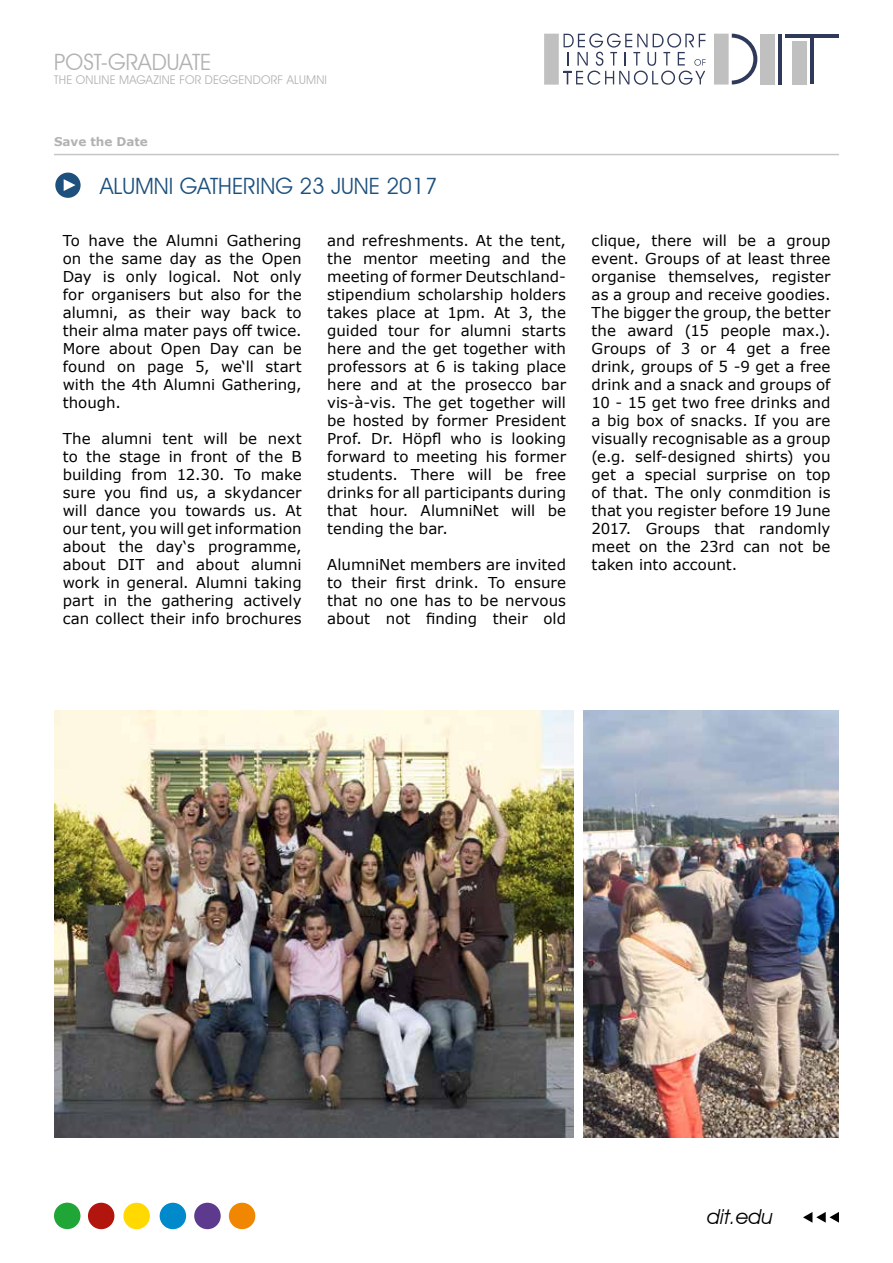
<style>
.page{position:relative;width:893px;height:1263px;background:#fff}
.page>*{position:absolute;margin:0;border:0;box-sizing:border-box;transform-origin:0 0}
.t1{font:22.5px "Avant Garde IT Cby BT";color:#1d507d}
.t2{font:22.5px "Avant Garde IT Cby BT";color:#b3b2b2}
.t3{font:italic 20.7px "Avant Garde IT Cby BT";color:#000}
.t4{font:15px/18px "Verdana";color:#020203;text-align:justify}
.t5{font:12px "Avant Garde IT Cby BT";letter-spacing:.02em;color:#b3b2b2}
.t6{font:700 12px "Verdana";color:#b3b2b2}
</style>
<div class="page">
<svg style="left:803px;top:1212px;width:36px;height:11px"></svg>
<div style="left:54px;top:1202px;width:26px;height:27px;background:#1fa637;border-radius:50%"></div>
<div style="left:88px;top:1203px;width:26px;height:26px;background:#b2150e;border-radius:50%"></div>
<div style="left:123px;top:1203px;width:27px;height:26px;background:#ffd900;border-radius:50%"></div>
<div style="left:160px;top:1203px;width:26px;height:26px;background:#008acc;border-radius:50%"></div>
<div style="left:194px;top:1203px;width:27px;height:26px;background:#5d3a8e;border-radius:50%"></div>
<div style="left:229px;top:1203px;width:26px;height:26px;background:#f18700;border-radius:50%"></div>
<div style="left:55px;top:173px;width:26px;height:25px;background:#1d507d;border-radius:50%"></div>
<svg style="left:64px;top:179px;width:12px;height:12px"></svg>
<hr style="left:54px;top:154px;width:785px;height:1px;background:#c6c6c6">
<img style="left:54px;top:710px;width:519px;height:427px">
<img style="left:583px;top:710px;width:256px;height:427px">
<div style="left:760px;top:34px;width:15px;height:51px;background:#c1c0c0"></div>
<hr style="left:778px;top:34px;width:4px;height:51px;background:#2f3959">
<div style="left:714px;top:34px;width:15px;height:51px;background:#c1c0c0"></div>
<svg style="left:732px;top:34px;width:25px;height:50px"></svg>
<svg style="left:563px;top:33px;width:143px;height:52px"></svg>
<div style="left:792px;top:41px;width:15px;height:43px;background:#c1c0c0"></div>
<hr style="left:785px;top:34px;width:54px;height:3px;background:#2f3959">
<hr style="left:810px;top:37px;width:4px;height:47px;background:#2f3959">
<div style="left:544px;top:34px;width:15px;height:51px;background:#c1c0c0"></div>
<h1 class="t2" style="left:54px;top:49px;width:159px">POST-GRADUATE</h1>
<p class="t5" style="left:54px;top:72px;width:274px">THE ONLINE MAGAZINE FOR DEGGENDORF ALUMNI</p>
<p class="t6" style="left:54px;top:133px;width:95px">Save the Date</p>
<h1 class="t1" style="left:100px;top:172px;width:339px">ALUMNI GATHERING 23 JUNE 2017</h1>
<p class="t4" style="left:63px;top:232px;width:240px">To have the Alumni Gathering on the same day as the Open Day is only logical. Not only for organisers but also for the alumni, as their way back to their alma mater pays off twice.<br>More about Open Day can be found on page 5, we‘ll start with the 4th Alumni Gathering, though.</p>
<p class="t4" style="left:63px;top:430px;width:240px">The alumni tent will be next to the stage in front of the B building from 12.30. To make sure you find us, a skydancer will dance you towards us. At our tent, you will get information about the day‘s programme, about DIT and about alumni work in general. Alumni taking part in the gathering actively can collect their info brochures</p>
<p class="t4" style="left:327px;top:232px;width:240px">and refreshments. At the tent, the mentor meeting and the meeting of former Deutschland&shy;stipendium scholarship holders takes place at 1pm. At 3, the guided tour for alumni starts here and the get together with professors at 6 is taking place here and at the prosecco bar vis-à-vis. The get together will be hosted by former President Prof. Dr. Höpfl who is looking forward to meeting his former students. There will be free drinks for all participants during that hour. AlumniNet will be tending the bar.</p>
<p class="t4" style="left:327px;top:556px;width:240px">AlumniNet members are invited to their first drink. To ensure that no one has to be nervous about not finding their old</p>
<p class="t4" style="left:592px;top:232px;width:240px">clique, there will be a group event. Groups of at least three organise themselves, register as a group and receive goodies.<br>The bigger the group, the better the award (15 people max.).<br>Groups of 3 or 4 get a free drink, groups of 5 -9 get a free drink and a snack and groups of 10 - 15 get two free drinks and a big box of snacks. If you are visually recognisable as a group (e.g. self-designed shirts) you get a special surprise on top of that. The only conmdition is that you register before 19 June 2017. Groups that randomly meet on the 23rd can not be taken into account.</p>
<h2 class="t3" style="left:707px;top:1204px;width:67px">dit.edu</h2>
</div>
